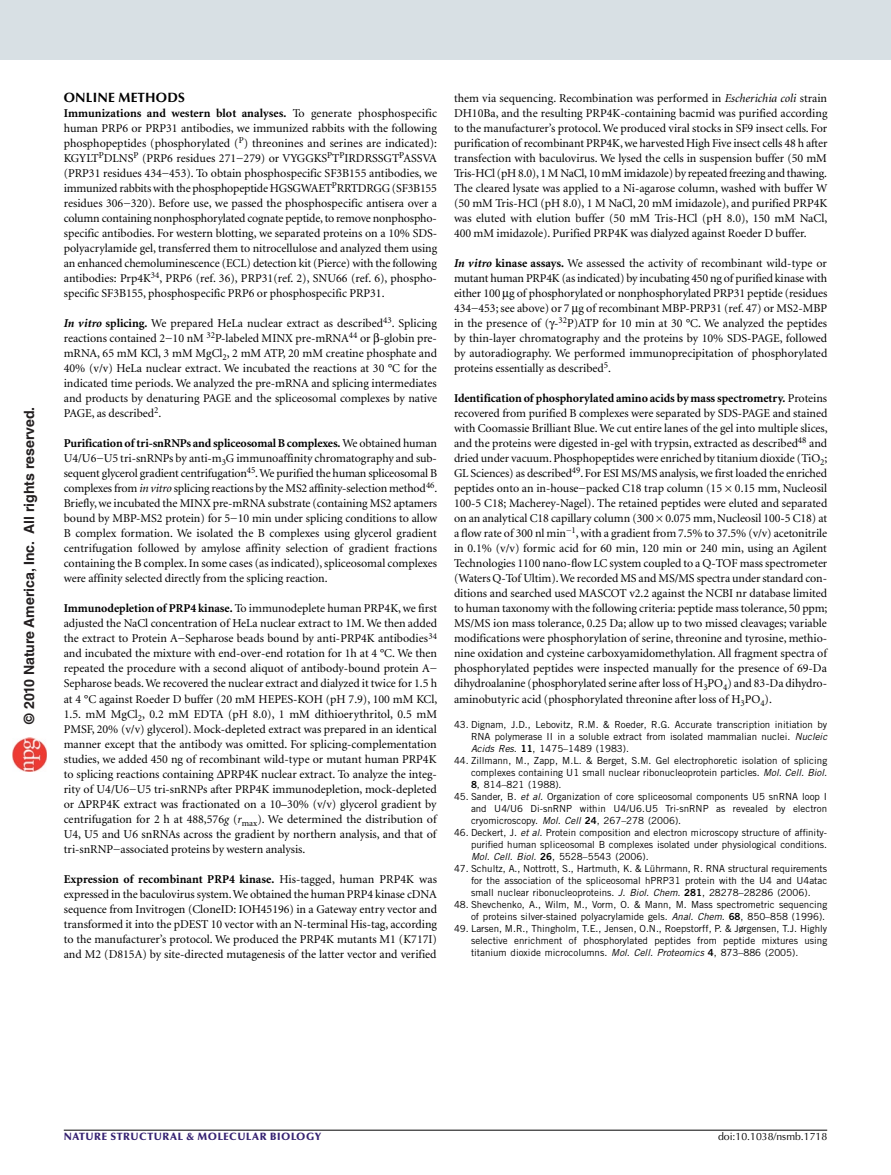
<style>
.page{position:relative;width:891px;height:1175px;background:#fff}
.page>*{position:absolute;margin:0;border:0;box-sizing:border-box;transform-origin:0 0}
.t1{font:700 14.1px "Helvetica LT Std";color:#231f20}
.pSec1ttlOnlineMethod{font:700 13.5px "Optima";letter-spacing:.01em;color:#000}
.pFirstParaMethod{font:12px/15px "Minion";letter-spacing:-.005em;color:#000;text-align:justify}
.t2{font:900 10.5px "Optima";letter-spacing:.05em;color:#352171}
.pDoiLRH{font:10.5px "Optima";color:#000}
.pReference2{font:9.75px/12px "Trade Gothic";color:#000;text-align:justify}
.s1{font-weight:700}
.s2{font-weight:700;font-style:italic}
.s3{font-style:italic}
.s4{font-family:"Trade Gothic Bold Two"}
</style>
<div class="page">
<hr style="left:64px;top:1129px;width:763px;height:1px;background:#000">
<div style="left:0;top:0;width:891px;height:60px;background:#d8e0e4"></div>
<img style="left:12px;top:738px;width:34px;height:34px">
<p class="t1" style="left:21px;top:723px;width:318px;rotate:-90deg">© 2010 Nature America, Inc. All rights reserved.</p>
<p class="pSec1ttlOnlineMethod" style="left:64px;top:90px;width:123px">ONLINE METHODS</p>
<p class="pFirstParaMethod" style="left:64px;top:106px;width:375px;text-align:left"><span class="s1">Immunizations and western blot analyses.</span> To generate phosphospecific human PRP6 or PRP31 antibodies, we immunized rabbits with the following phosphopeptides (phosphorylated (<sup>P</sup>) threonines and serines are indicated):<br>KGYLT<sup>P</sup>DLNS<sup>P</sup> (PRP6 residues 271−279) or VYGGKS<sup>P</sup>T<sup>P</sup>IRDRSSGT<sup>P</sup>ASSVA (PRP31 residues 434−453). To obtain phosphospecific SF3B155 antibodies, we immunized rabbits with the phosphopeptide HGSGWAET<sup>P</sup>RRTDRGG (SF3B155 residues 306−320). Before use, we passed the phosphospecific antisera over a column containing nonphosphorylated cognate peptide, to remove nonphospho&shy;specific antibodies. For western blotting, we separated proteins on a 10% SDS&shy;polyacrylamide gel, transferred them to nitrocellulose and analyzed them using an enhanced chemoluminescence (ECL) detection kit (Pierce) with the following antibodies: Prp4K<sup>34</sup>, PRP6 (ref. 36), PRP31(ref. 2), SNU66 (ref. 6), phospho&shy;specific SF3B155, phosphospecific PRP6 or phosphospecific PRP31.</p>
<p class="pFirstParaMethod" style="left:64px;top:316px;width:375px"><span class="s2">In vitro</span> <span class="s1">splicing.</span> We prepared HeLa nuclear extract as described<sup>43</sup>. Splicing reactions contained 2−10 nM <sup>32</sup>P-labeled MINX pre-mRNA<sup>44</sup> or -globin pre&shy;mRNA, 65 mM KCl, 3 mM MgCl<sub>2</sub>, 2 mM ATP, 20 mM creatine phosphate and 40% (v/v) HeLa nuclear extract. We incubated the reactions at 30 °C for the indicated time periods. We analyzed the pre-mRNA and splicing intermediates and products by denaturing PAGE and the spliceosomal complexes by native PAGE, as described<sup>2</sup>.</p>
<p class="pFirstParaMethod" style="left:64px;top:436px;width:375px"><span class="s1">Purification of tri-snRNPs and spliceosomal B complexes.</span> We obtained human U4/U6−U5 tri-snRNPs by anti-m<sub>3</sub>G immunoaffinity chromatography and sub&shy;sequent glycerol gradient centrifugation<sup>45</sup>. We purified the human spliceosomal B complexes from <span class="s3">in vitro</span> splicing reactions by the MS2 affinity-selection method<sup>46</sup>.<br>Briefly, we incubated the MINX pre-mRNA substrate (containing MS2 aptamers bound by MBP-MS2 protein) for 5−10 min under splicing conditions to allow B complex formation. We isolated the B complexes using glycerol gradient centrifugation followed by amylose affinity selection of gradient fractions containing the B complex. In some cases (as indicated), spliceosomal complexes were affinity selected directly from the splicing reaction.</p>
<p class="pFirstParaMethod" style="left:64px;top:601px;width:375px"><span class="s1">Immunodepletion of PRP4 kinase.</span> To immunodeplete human PRP4K, we first adjusted the NaCl concentration of HeLa nuclear extract to 1M. We then added the extract to Protein A−Sepharose beads bound by anti-PRP4K antibodies<sup>34 </sup>and incubated the mixture with end-over-end rotation for 1h at 4 °C. We then repeated the procedure with a second aliquot of antibody-bound protein A− Sepharose beads. We recovered the nuclear extract and dialyzed it twice for 1.5 h at 4 °C against Roeder D buffer (20 mM HEPES-KOH (pH 7.9), 100 mM KCl, 1.5. mM MgCl<sub>2</sub>, 0.2 mM EDTA (pH 8.0), 1 mM dithioerythritol, 0.5 mM PMSF, 20% (v/v) glycerol). Mock-depleted extract was prepared in an identical manner except that the antibody was omitted. For splicing-complementation studies, we added 450 ng of recombinant wild-type or mutant human PRP4K to splicing reactions containing ∆PRP4K nuclear extract. To analyze the integ&shy;rity of U4/U6−U5 tri-snRNPs after PRP4K immunodepletion, mock-depleted or ∆PRP4K extract was fractionated on a 10–30% (v/v) glycerol gradient by centrifugation for 2 h at 488,576<span class="s3">g</span> (<span class="s3">r</span><sub>max</sub>). We determined the distribution of U4, U5 and U6 snRNAs across the gradient by northern analysis, and that of tri-snRNP−associated proteins by western analysis.</p>
<p class="pFirstParaMethod" style="left:64px;top:871px;width:375px"><span class="s1">Expression of recombinant PRP4 kinase.</span> His-tagged, human PRP4K was expressed in the baculovirus system. We obtained the human PRP4 kinase cDNA sequence from Invitrogen (CloneID: IOH45196) in a Gateway entry vector and transformed it into the pDEST 10 vector with an N-terminal His-tag, according to the manufacturer’s protocol. We produced the PRP4K mutants M1 (K717I) and M2 (D815A) by site-directed mutagenesis of the latter vector and verified</p>
<p class="pFirstParaMethod" style="left:454px;top:91px;width:375px">them via sequencing. Recombination was performed in <span class="s3">Escherichia coli</span> strain DH10Ba, and the resulting PRP4K-containing bacmid was purified according to the manufacturer’s protocol. We produced viral stocks in SF9 insect cells. For purification of recombinant PRP4K, we harvested High Five insect cells 48 h after transfection with baculovirus. We lysed the cells in suspension buffer (50 mM Tris-HCl (pH 8.0), 1 M NaCl, 10 mM imidazole) by repeated freezing and thawing.<br>The cleared lysate was applied to a Ni-agarose column, washed with buffer W (50 mM Tris-HCl (pH 8.0), 1 M NaCl, 20 mM imidazole), and purified PRP4K was eluted with elution buffer (50 mM Tris-HCl (pH 8.0), 150 mM NaCl, 400 mM imidazole). Purified PRP4K was dialyzed against Roeder D buffer.</p>
<p class="pFirstParaMethod" style="left:454px;top:256px;width:375px"><span class="s2">In vitro</span> <span class="s1">kinase assays.</span> We assessed the activity of recombinant wild-type or mutant human PRP4K (as indicated) by incubating 450 ng of purified kinase with either 100 g of phosphorylated or nonphosphorylated PRP31 peptide (residues 434−453; see above) or 7 g of recombinant MBP-PRP31 (ref. 47) or MS2-MBP in the presence of ( -<sup>32</sup>P)ATP for 10 min at 30 °C. We analyzed the peptides by thin-layer chromatography and the proteins by 10% SDS-PAGE, followed by autoradiography. We performed immunoprecipitation of phosphorylated proteins essentially as described<sup>5</sup>.</p>
<p class="pFirstParaMethod" style="left:454px;top:391px;width:375px;text-align:left"><span class="s1">Identification of phosphorylated amino acids by mass spectrometry.</span> Proteins recovered from purified B complexes were separated by SDS-PAGE and stained with Coomassie Brilliant Blue. We cut entire lanes of the gel into multiple slices, and the proteins were digested in-gel with trypsin, extracted as described<sup>48</sup> and dried under vacuum. Phosphopeptides were enriched by titanium dioxide (TiO<sub>2</sub>; GL Sciences) as described<sup>49</sup>. For ESI MS/MS analysis, we first loaded the enriched peptides onto an in-house−packed C18 trap column (15 × 0.15 mm, Nucleosil 100-5 C18; Macherey-Nagel). The retained peptides were eluted and separated on an analytical C18 capillary column (300 × 0.075 mm, Nucleosil 100-5 C18) at a flow rate of 300 nl min<sup>−1</sup>, with a gradient from 7.5% to 37.5% (v/v) acetonitrile in 0.1% (v/v) formic acid for 60 min, 120 min or 240 min, using an Agilent Technologies 1100 nano-flow LC system coupled to a Q-TOF mass spectrometer (Waters Q-Tof Ultim). We recorded MS and MS/MS spectra under standard con&shy;ditions and searched used MASCOT v2.2 against the NCBI nr database limited to human taxonomy with the following criteria: peptide mass tolerance, 50 ppm; MS/MS ion mass tolerance, 0.25 Da; allow up to two missed cleavages; variable modifications were phosphorylation of serine, threonine and tyrosine, methio&shy;nine oxidation and cysteine carboxyamidomethylation. All fragment spectra of phosphorylated peptides were inspected manually for the presence of 69-Da dihydroalanine (phosphorylated serine after loss of H<sub>3</sub>PO<sub>4</sub>) and 83-Da dihydro&shy;aminobutyric acid (phosphorylated threonine after loss of H<sub>3</sub>PO<sub>4</sub>).</p>
<p class="pReference2" style="left:471px;top:718px;width:358px;text-indent:-17px">43. Dignam, J.D., Lebovitz, R.M. &amp; Roeder, R.G. Accurate transcription initiation by RNA polymerase II in a soluble extract from isolated mammalian nuclei. <span class="s3">Nucleic Acids Res.</span> <span class="s4">11</span>, 1475–1489 (1983).</p>
<p class="pReference2" style="left:471px;top:754px;width:358px;text-indent:-17px">44. Zillmann, M., Zapp, M.L. &amp; Berget, S.M. Gel electrophoretic isolation of splicing complexes containing U1 small nuclear ribonucleoprotein particles. <span class="s3">Mol. Cell. Biol.<br></span><span class="s4">8</span>, 814–821 (1988).</p>
<p class="pReference2" style="left:471px;top:790px;width:358px;text-indent:-17px">45. Sander, B. <span class="s3">et al.</span> Organization of core spliceosomal components U5 snRNA loop I and U4/U6 Di-snRNP within U4/U6.U5 Tri-snRNP as revealed by electron cryomicroscopy. <span class="s3">Mol. Cell</span> <span class="s4">24</span>, 267–278 (2006).</p>
<p class="pReference2" style="left:471px;top:826px;width:358px;text-indent:-17px">46. Deckert, J. <span class="s3">et al.</span> Protein composition and electron microscopy structure of affinity&shy;purified human spliceosomal B complexes isolated under physiological conditions.<br><span class="s3">Mol. Cell. Biol.</span> <span class="s4">26</span>, 5528–5543 (2006).</p>
<p class="pReference2" style="left:471px;top:862px;width:358px;text-indent:-17px">47. Schultz, A., Nottrott, S., Hartmuth, K. &amp; Lührmann, R. RNA structural requirements for the association of the spliceosomal hPRP31 protein with the U4 and U4atac small nuclear ribonucleoproteins. <span class="s3">J. Biol. Chem.</span> <span class="s4">281</span>, 28278–28286 (2006).</p>
<p class="pReference2" style="left:454px;top:898px;width:375px;text-align:right">48. Shevchenko, A., Wilm, M., Vorm, O. &amp; Mann, M. Mass spectrometric sequencing of proteins silver-stained polyacrylamide gels. <span class="s3">Anal. Chem.</span> <span class="s4">68</span>, 850–858 (1996).</p>
<p class="pReference2" style="left:471px;top:922px;width:358px;text-indent:-17px">49. Larsen, M.R., Thingholm, T.E., Jensen, O.N., Roepstorff, P. &amp; Jørgensen, T.J. Highly selective enrichment of phosphorylated peptides from peptide mixtures using titanium dioxide microcolumns. <span class="s3">Mol. Cell. Proteomics</span> <span class="s4">4</span>, 873–886 (2005).</p>
<p class="t2" style="left:64px;top:1130px;width:259px">NATURE STRUCTURAL &amp; MOLECULAR BIOLOGY</p>
<p class="pDoiLRH" style="left:718px;top:1130px;width:111px">doi:10.1038/nsmb.1718</p>
</div>
